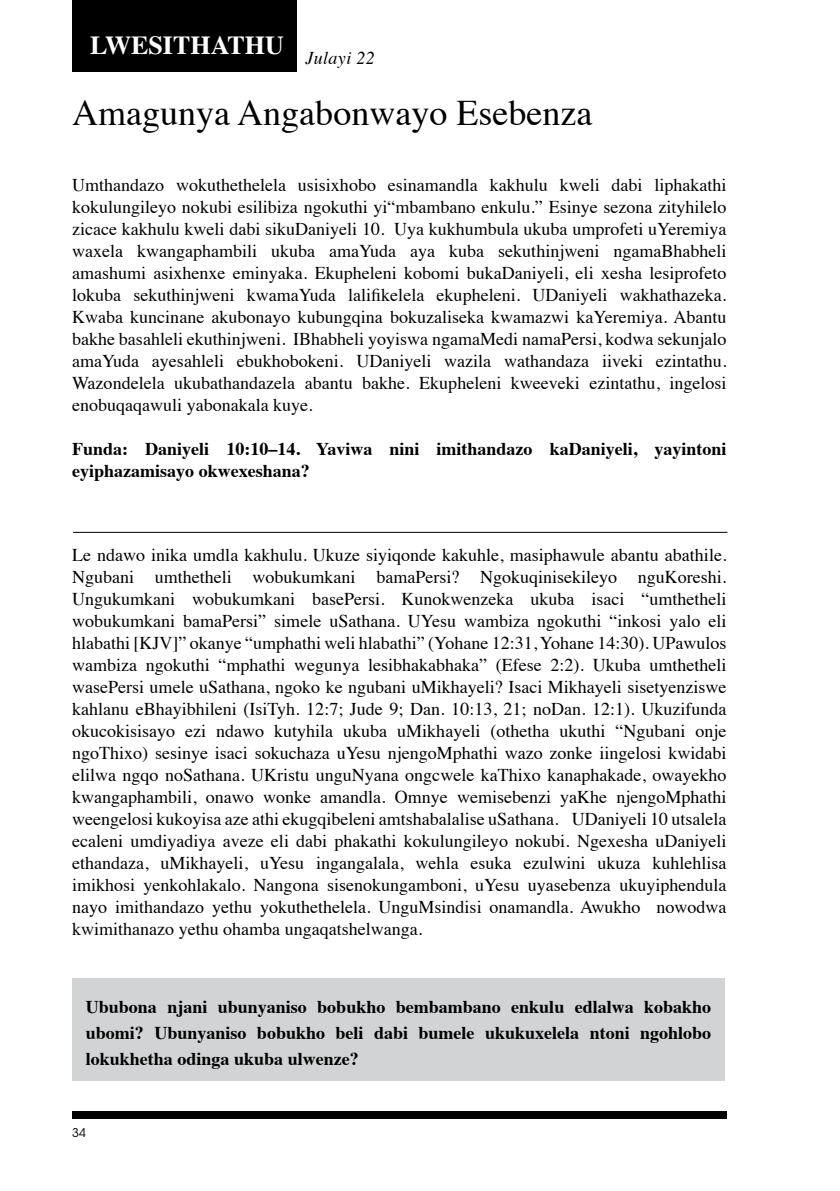
<style>
.page{position:relative;width:840px;height:1191px;background:#fff}
.page>*{position:absolute;margin:0;border:0;box-sizing:border-box;transform-origin:0 0}
.t1{font:36px "Times";color:#000}
.t2{font:700 26px "Times";color:#fff}
.t3{font:18px/22px "Times";color:#000;text-align:justify}
.t4{font:700 18px/26px "Times";color:#000}
.t5{font:12px "ITC Avant Garde Std";color:#000}
</style>
<div class="page">
<div style="left:72px;top:1111px;width:654px;height:8px;background:#000"></div>
<div style="left:72px;top:0;width:225px;height:71px;background:#000"></div>
<hr style="left:73px;top:532px;width:654px;height:1px;background:#000">
<div style="left:72px;top:978px;width:652px;height:103px;background:#d1d3d4"></div>
<h2 class="t2" style="left:90px;top:20px;width:286px">LWESITHATHU <sub>Julayi</sub> <sub>22</sub></h2>
<h1 class="t1" style="left:72px;top:80px;width:521px">Amagunya Angabonwayo Esebenza</h1>
<p class="t3" style="left:72px;top:173px;width:655px">Umthandazo wokuthethelela usisixhobo esinamandla kakhulu kweli dabi liphakathi kokulungileyo nokubi esilibiza ngokuthi yi“mbambano enkulu.” Esinye sezona zityhilelo zicace kakhulu kweli dabi sikuDaniyeli 10. Uya kukhumbula ukuba umprofeti uYeremiya waxela kwangaphambili ukuba amaYuda aya kuba sekuthinjweni ngamaBhabheli amashumi asixhenxe eminyaka. Ekupheleni kobomi bukaDaniyeli, eli xesha lesiprofeto lokuba sekuthinjweni kwamaYuda lalifikelela ekupheleni. UDaniyeli wakhathazeka.<br>Kwaba kuncinane akubonayo kubungqina bokuzaliseka kwamazwi kaYeremiya. Abantu bakhe basahleli ekuthinjweni. IBhabheli yoyiswa ngamaMedi namaPersi, kodwa sekunjalo amaYuda ayesahleli ebukhobokeni. UDaniyeli wazila wathandaza iiveki ezintathu.<br>Wazondelela ukubathandazela abantu bakhe. Ekupheleni kweeveki ezintathu, ingelosi enobuqaqawuli yabonakala kuye.</p>
<p class="t4" style="left:72px;top:436px;width:655px;line-height:22px">Funda: Daniyeli 10:10–14. Yaviwa nini imithandazo kaDaniyeli, yayintoni eyiphazamisayo okwexeshana?</p>
<p class="t3" style="left:72px;top:543px;width:655px">Le ndawo inika umdla kakhulu. Ukuze siyiqonde kakuhle, masiphawule abantu abathile.<br>Ngubani umthetheli wobukumkani bamaPersi? Ngokuqinisekileyo nguKoreshi.<br>Ungukumkani wobukumkani basePersi. Kunokwenzeka ukuba isaci “umthetheli wobukumkani bamaPersi” simele uSathana. UYesu wambiza ngokuthi “inkosi yalo eli hlabathi [KJV]” okanye “umphathi weli hlabathi” (Yohane 12:31, Yohane 14:30). UPawulos wambiza ngokuthi “mphathi wegunya lesibhakabhaka” (Efese 2:2). Ukuba umthetheli wasePersi umele uSathana, ngoko ke ngubani uMikhayeli? Isaci Mikhayeli sisetyenziswe kahlanu eBhayibhileni (IsiTyh. 12:7; Jude 9; Dan. 10:13, 21; noDan. 12:1). Ukuzifunda okucokisisayo ezi ndawo kutyhila ukuba uMikhayeli (othetha ukuthi “Ngubani onje ngoThixo) sesinye isaci sokuchaza uYesu njengoMphathi wazo zonke iingelosi kwidabi elilwa ngqo noSathana. UKristu unguNyana ongcwele kaThixo kanaphakade, owayekho kwangaphambili, onawo wonke amandla. Omnye wemisebenzi yaKhe njengoMphathi weengelosi kukoyisa aze athi ekugqibeleni amtshabalalise uSathana. UDaniyeli 10 utsalela ecaleni umdiyadiya aveze eli dabi phakathi kokulungileyo nokubi. Ngexesha uDaniyeli ethandaza, uMikhayeli, uYesu ingangalala, wehla esuka ezulwini ukuza kuhlehlisa imikhosi yenkohlakalo. Nangona sisenokungamboni, uYesu uyasebenza ukuyiphendula nayo imithandazo yethu yokuthethelela. UnguMsindisi onamandla. Awukho nowodwa kwimithanazo yethu ohamba ungaqatshelwanga.</p>
<p class="t4" style="left:86px;top:991px;width:626px;text-align:justify">Ububona njani ubunyaniso bobukho bembambano enkulu edlalwa kobakho ubomi? Ubunyaniso bobukho beli dabi bumele ukukuxelela ntoni ngohlobo lokukhetha odinga ukuba ulwenze?</p>
<p class="t5" style="left:72px;top:1125px;width:15px">34</p>
</div>
